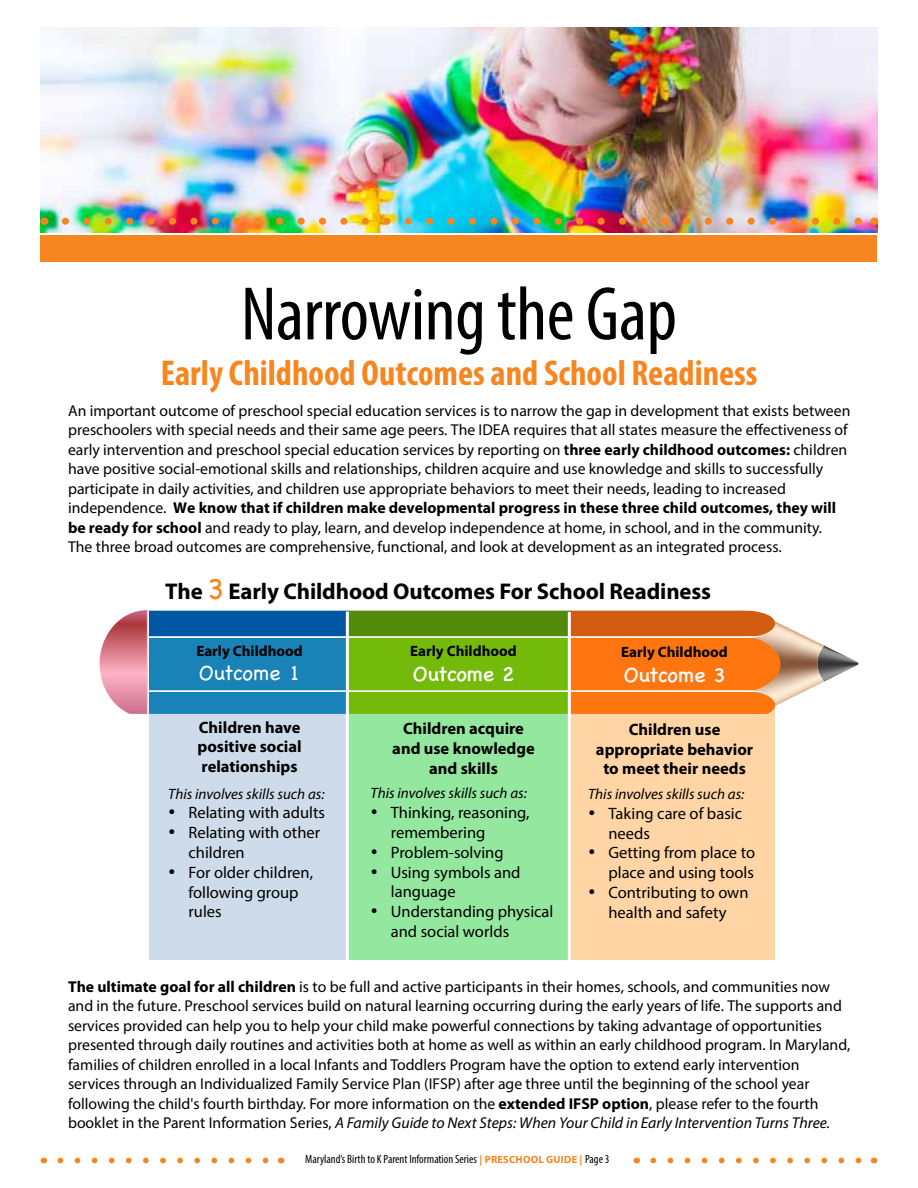
<style>
.page{position:relative;width:918px;height:1188px;background:#fff}
.page>*{position:absolute;margin:0;border:0;box-sizing:border-box;transform-origin:0 0}
.t1{font:condensed 76.5px "Myriad Pro";letter-spacing:-.005em;color:#000}
.t2{font:700 condensed 36px "Myriad Pro";color:#f6861f}
.t3{font:700 22.8px "Myriad Pro";letter-spacing:-.005em;color:#000}
.t4{font:21px "Chalkboard SE";letter-spacing:-.015em;color:#fff}
.t5{font:300 21px "Chalkboard SE";letter-spacing:-.015em;color:#fff}
.t6{font:16.5px/19.8px "Myriad Pro";color:#000}
.t7{font:700 16.5px/19.6px "Myriad Pro";color:#000;text-align:center}
.t8{font:15.75px/19.5px "Myriad Pro";color:#000}
.t9{font:italic 15px "Myriad Pro";color:#000}
.t10{font:700 15px "Myriad Pro";color:#000}
.t11{font:condensed 12px "Myriad Pro";color:#000}
.s1{font-weight:600}
.s2{font-weight:700}
.s3{font-family:"Chalkboard SE";font-weight:300;font-size:30px;color:#f6861f}
.s4{font-style:italic}
.s5{font-weight:700;font-stretch:normal;font-size:10.5px;color:#f6861f}
</style>
<div class="page">
<svg style="left:60px;top:1158px;width:209px;height:5px"></svg>
<svg style="left:653px;top:1158px;width:209px;height:5px"></svg>
<div style="left:569px;top:692px;width:205px;height:268px;background:#ffd5a6"></div>
<div style="left:348px;top:613px;width:221px;height:347px;background:#94e79e"></div>
<div style="left:149px;top:613px;width:199px;height:347px;background:#cddbea"></div>
<div style="left:40px;top:235px;width:838px;height:27px;background:#f6861f"></div>
<svg style="left:100px;top:610px;width:759px;height:104px;background:#92965f"></svg>
<div style="left:346px;top:612px;width:3px;height:381px;border:2px solid #fff"></div>
<div style="left:568px;top:612px;width:3px;height:381px;border:2px solid #fff"></div>
<img style="left:40px;top:27px;width:837px;height:205px">
<img style="left:65px;top:218px;width:798px;height:7px">
<h1 class="t1" style="left:241px;top:268px;width:438px">Narrowing the Gap</h1>
<h1 class="t2" style="left:161px;top:350px;width:598px">Early Childhood Outcomes and School Readiness</h1>
<p class="t8" style="left:68px;top:401px;width:784px">An important outcome of preschool special education services is to narrow the gap in development that exists between preschoolers with special needs and their same age peers. The IDEA requires that all states measure the efectiveness of early intervention and preschool special education services by reporting on <span class="s1">t</span><span class="s2">hree early childhood outcomes:</span> children have positive social-emotional skills and relationships, children acquire and use knowledge and skills to successfully participate in daily activities, and children use appropriate behaviors to meet their needs, leading to increased independence. <span class="s2">We know that if children make developmental progress in these three child outcomes, they will be ready for school</span> and ready to play, learn, and develop independence at home, in school, and in the community.<br>The three broad outcomes are comprehensive, functional, and look at development as an integrated process.</p>
<h3 class="t3" style="left:165px;top:577px;width:547px">The <span class="s3">3</span> Early Childhood Outcomes For School Readiness</h3>
<p class="t10" style="left:196px;top:641px;width:108px">Early Childhood</p>
<p class="t5" style="left:199px;top:654px;width:103px">Outcome 1</p>
<h4 class="t7" style="left:198px;top:717px;width:106px;text-align:justify">Children have positive social relationships</h4>
<p class="t9" style="left:168px;top:784px;width:158px">This involves skills such as:</p>
<p class="t6" style="left:168px;top:803px;width:158px">• Relating with adults</p>
<p class="t6" style="left:189px;top:823px;width:133px;text-indent:-20px">• Relating with other children</p>
<p class="t6" style="left:189px;top:862px;width:126px;text-indent:-20px">• For older children, following group rules</p>
<p class="t10" style="left:410px;top:641px;width:108px">Early Childhood</p>
<p class="t4" style="left:413px;top:656px;width:103px">Outcome 2</p>
<h4 class="t7" style="left:392px;top:718px;width:144px">Children acquire and use knowledge and skills</h4>
<p class="t9" style="left:371px;top:784px;width:158px">This involves skills such as:</p>
<p class="t6" style="left:391px;top:803px;width:140px;text-indent:-20px">• Thinking, reasoning, remembering</p>
<p class="t6" style="left:371px;top:842px;width:135px">• Problem-solving</p>
<p class="t6" style="left:391px;top:862px;width:131px;text-indent:-20px">• Using symbols and language</p>
<p class="t6" style="left:391px;top:902px;width:164px;text-indent:-20px">• Understanding physical and social worlds</p>
<p class="t10" style="left:621px;top:642px;width:108px">Early Childhood</p>
<p class="t4" style="left:624px;top:657px;width:103px">Outcome 3</p>
<p class="t7" style="left:596px;top:719px;width:159px">Children use appropriate behavior to meet their needs</p>
<p class="t9" style="left:588px;top:785px;width:158px">This involves skills such as:</p>
<p class="t6" style="left:608px;top:803px;width:135px;text-indent:-20px">• Taking care of basic needs</p>
<p class="t6" style="left:588px;top:843px;width:168px;text-align:right">• Getting from place to place and using tools</p>
<p class="t6" style="left:588px;top:882px;width:162px;text-align:center">• Contributing to own health and safety</p>
<p class="t8" style="left:68px;top:977px;width:784px"><span class="s2">The ultimate goal for all children</span> is to be full and active participants in their homes, schools, and communities now and in the future. Preschool services build on natural learning occurring during the early years of life. The supports and services provided can help you to help your child make powerful connections by taking advantage of opportunities presented through daily routines and activities both at home as well as within an early childhood program. In Maryland, families of children enrolled in a local Infants and Toddlers Program have the option to extend early intervention services through an Individualized Family Service Plan (IFSP) after age three until the beginning of the school year following the child's fourth birthday. For more information on the <span class="s2">extended IFSP option</span>, please refer to the fourth booklet in the Parent Information Series, <span class="s4">A Family Guide to Next Steps: When Your Child in Early Intervention Turns Three.</span></p>
<p class="t11" style="left:305px;top:1152px;width:306px">Maryland’s Birth to K Parent Information Series <span class="s5">| PRESCHOOL GUIDE |</span> Page 3</p>
</div>
